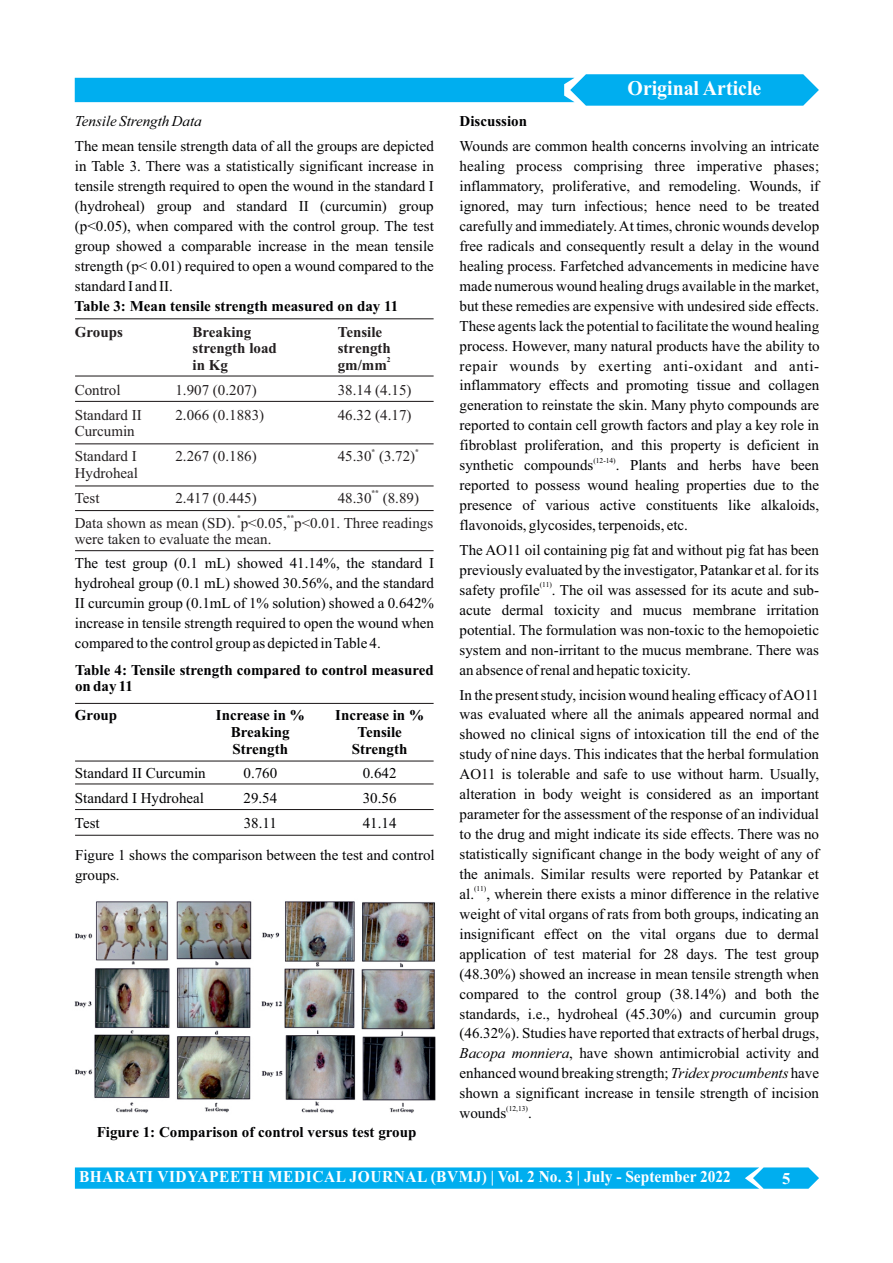
<style>
.page{position:relative;width:893px;height:1263px;background:#fff}
.page>*{position:absolute;margin:0;border:0;box-sizing:border-box;transform-origin:0 0}
.t1{font:700 21px "Times New Roman";color:#fff;scale:.94 1}
.t2{font:700 16.5px "Times New Roman";letter-spacing:.035em;color:#fff;scale:.94 1}
.t3{font:700 16.5px "Times New Roman";letter-spacing:.035em;color:#fff}
.t4{font:15px/20px "Times New Roman";color:#000002;text-align:justify}
.t5{font:15px/16.6px "Times New Roman";color:#231f20}
.t6{font:700 15px/16.6px "Times New Roman";color:#000002}
.t7{font:700 15px "Times New Roman";color:#231f20}
.t8{font:italic 15px "Times New Roman";color:#000002}
.t9{font:7.5px "Times New Roman";color:#000002}
.t10{font:700 7.5px "Times New Roman";color:#231f20}
.s1{font-style:italic}
</style>
<div class="page">
<svg style="left:75px;top:74px;width:744px;height:32px;background:#30bdf1"></svg>
<svg style="left:75px;top:1167px;width:744px;height:22px;background:#0bb1ef"></svg>
<hr style="left:75px;top:318px;width:359px;height:1px;background:#231f20">
<hr style="left:75px;top:375px;width:359px;height:2px;background:#231f20">
<hr style="left:75px;top:401px;width:359px;height:1px;background:#231f20">
<hr style="left:75px;top:443px;width:359px;height:1px;background:#231f20">
<hr style="left:75px;top:485px;width:359px;height:1px;background:#231f20">
<hr style="left:75px;top:510px;width:359px;height:1px;background:#231f20">
<hr style="left:75px;top:550px;width:359px;height:1px;background:#231f20">
<hr style="left:75px;top:703px;width:359px;height:1px;background:#231f20">
<hr style="left:75px;top:760px;width:359px;height:1px;background:#231f20">
<hr style="left:75px;top:783px;width:359px;height:1px;background:#231f20">
<hr style="left:75px;top:809px;width:359px;height:1px;background:#231f20">
<hr style="left:75px;top:835px;width:359px;height:1px;background:#231f20">
<img style="left:74px;top:901px;width:362px;height:213px">
<p class="t8" style="left:75px;top:116px;width:128px">Tensile Strength Data</p>
<p class="t4" style="left:75px;top:138px;width:360px">The mean tensile strength data of all the groups are depicted in Table 3. There was a statistically significant increase in tensile strength required to open the wound in the standard I (hydroheal) group and standard II (curcumin) group (p&lt;0.05), when compared with the control group. The test group showed a comparable increase in the mean tensile strength (p&lt; 0.01) required to open a wound compared to the standard I and II.</p>
<p class="t6" style="left:74px;top:299px;width:325px">Table 3: Mean tensile strength measured on day 11</p>
<p class="t7" style="left:75px;top:326px;width:50px">Groups</p>
<p class="t7" style="left:193px;top:326px;width:60px">Breaking</p>
<p class="t7" style="left:338px;top:326px;width:46px">Tensile</p>
<p class="t7" style="left:193px;top:343px;width:86px">strength load</p>
<p class="t7" style="left:338px;top:343px;width:55px">strength</p>
<p class="t10" style="left:387px;top:357px;width:5px">2</p>
<p class="t7" style="left:193px;top:360px;width:37px">in Kg</p>
<p class="t7" style="left:338px;top:360px;width:51px">gm/mm</p>
<p class="t5" style="left:75px;top:383px;width:47px">Control</p>
<p class="t5" style="left:175px;top:383px;width:83px">1.907 (0.207)</p>
<p class="t5" style="left:338px;top:383px;width:75px">38.14 (4.15)</p>
<p class="t5" style="left:75px;top:408px;width:69px">Standard II</p>
<p class="t5" style="left:175px;top:408px;width:90px">2.066 (0.1883)</p>
<p class="t5" style="left:338px;top:408px;width:75px">46.32 (4.17)</p>
<p class="t5" style="left:75px;top:424px;width:61px">Curcumin</p>
<p class="t10" style="left:372px;top:449px;width:5px">*</p>
<p class="t10" style="left:415px;top:449px;width:5px">*</p>
<p class="t5" style="left:75px;top:449px;width:64px">Standard I</p>
<p class="t5" style="left:175px;top:449px;width:83px">2.267 (0.186)</p>
<p class="t5" style="left:338px;top:449px;width:79px">45.30 (3.72)</p>
<p class="t5" style="left:75px;top:466px;width:65px">Hydroheal</p>
<p class="t10" style="left:372px;top:490px;width:9px">**</p>
<p class="t5" style="left:75px;top:491px;width:26px">Test</p>
<p class="t5" style="left:175px;top:491px;width:83px">2.417 (0.445)</p>
<p class="t5" style="left:338px;top:491px;width:83px">48.30 (8.89)</p>
<p class="t10" style="left:237px;top:515px;width:5px">*</p>
<p class="t10" style="left:287px;top:515px;width:9px">**</p>
<p class="t5" style="left:75px;top:516px;width:360px">Data shown as mean (SD). p&lt;0.05, p&lt;0.01. Three readings were taken to evaluate the mean.</p>
<p class="t4" style="left:75px;top:555px;width:361px">The test group (0.1 mL) showed 41.14%, the standard I hydroheal group (0.1 mL) showed 30.56%, and the standard II curcumin group (0.1mL of 1% solution) showed a 0.642% increase in tensile strength required to open the wound when compared to the control group as depicted in Table 4.</p>
<p class="t6" style="left:75px;top:663px;width:360px">Table 4: Tensile strength compared to control measured on day 11</p>
<p class="t6" style="left:75px;top:708px;width:44px">Group</p>
<p class="t6" style="left:216px;top:708px;width:90px">Increase in %</p>
<p class="t6" style="left:335px;top:708px;width:90px">Increase in %</p>
<p class="t6" style="left:231px;top:725px;width:60px">Breaking</p>
<p class="t6" style="left:357px;top:725px;width:46px">Tensile</p>
<p class="t6" style="left:233px;top:742px;width:57px">Strength</p>
<p class="t6" style="left:352px;top:742px;width:57px">Strength</p>
<p class="t4" style="left:75px;top:765px;width:132px">Standard II Curcumin</p>
<p class="t4" style="left:243px;top:765px;width:35px">0.760</p>
<p class="t4" style="left:363px;top:765px;width:35px">0.642</p>
<p class="t4" style="left:75px;top:790px;width:131px">Standard I Hydroheal</p>
<p class="t4" style="left:243px;top:790px;width:35px">29.54</p>
<p class="t4" style="left:363px;top:790px;width:35px">30.56</p>
<p class="t4" style="left:75px;top:815px;width:26px">Test</p>
<p class="t4" style="left:244px;top:815px;width:35px">38.11</p>
<p class="t4" style="left:363px;top:815px;width:35px">41.14</p>
<p class="t4" style="left:75px;top:846px;width:361px">Figure 1 shows the comparison between the test and control groups.</p>
<p class="t6" style="left:97px;top:1125px;width:321px">Figure 1: Comparison of control versus test group</p>
<h1 class="t1" style="left:628px;top:81px;width:144px">Original Article</h1>
<p class="t6" style="left:460px;top:115px;width:69px">Discussion</p>
<p class="t4" style="left:460px;top:138px;width:362px">Wounds are common health concerns involving an intricate healing process comprising three imperative phases; inflammatory, proliferative, and remodeling. Wounds, if ignored, may turn infectious; hence need to be treated carefully and immediately. At times, chronic wounds develop free radicals and consequently result a delay in the wound healing process. Farfetched advancements in medicine have made numerous wound healing drugs available in the market, but these remedies are expensive with undesired side effects.<br>These agents lack the potential to facilitate the wound healing process. However, many natural products have the ability to repair wounds by exerting anti-oxidant and anti&shy;inflammatory effects and promoting tissue and collagen generation to reinstate the skin. Many phyto compounds are reported to contain cell growth factors and play a key role in fibroblast proliferation, and this property is deficient in</p>
<p class="t9" style="left:593px;top:457px;width:24px">(12-14)</p>
<p class="t4" style="left:460px;top:457px;width:361px;text-indent:156px">. Plants and herbs have been reported to possess wound healing properties due to the presence of various active constituents like alkaloids, flavonoids, glycosides, terpenoids, etc.</p>
<p class="t4" style="left:460px;top:541px;width:361px">The AO11 oil containing pig fat and without pig fat has been previously evaluated by the investigator, Patankar et al. for its</p>
<p class="t9" style="left:540px;top:582px;width:14px">(11)</p>
<p class="t4" style="left:460px;top:457px;width:135px">synthetic compounds</p>
<p class="t4" style="left:460px;top:581px;width:361px">safety profile . The oil was assessed for its acute and sub&shy;acute dermal toxicity and mucus membrane irritation potential. The formulation was non-toxic to the hemopoietic system and non-irritant to the mucus membrane. There was an absence of renal and hepatic toxicity.</p>
<p class="t4" style="left:460px;top:686px;width:361px">In the present study, incision wound healing efficacy of AO11 was evaluated where all the animals appeared normal and showed no clinical signs of intoxication till the end of the study of nine days. This indicates that the herbal formulation AO11 is tolerable and safe to use without harm. Usually, alteration in body weight is considered as an important parameter for the assessment of the response of an individual to the drug and might indicate its side effects. There was no statistically significant change in the body weight of any of the animals. Similar results were reported by Patankar et</p>
<p class="t9" style="left:474px;top:886px;width:14px">(11)</p>
<p class="t4" style="left:459px;top:885px;width:361px">al. , wherein there exists a minor difference in the relative weight of vital organs of rats from both groups, indicating an insignificant effect on the vital organs due to dermal application of test material for 28 days. The test group (48.30%) showed an increase in mean tensile strength when compared to the control group (38.14%) and both the standards, i.e., hydroheal (45.30%) and curcumin group (46.32%). Studies have reported that extracts of herbal drugs, <span class="s1">Bacopa monniera</span>, have shown antimicrobial activity and enhanced wound breaking strength; <span class="s1">Tridex procumbents</span> have shown a significant increase in tensile strength of incision</p>
<p class="t9" style="left:506px;top:1105px;width:23px">(12,13)</p>
<p class="t4" style="left:459px;top:1105px;width:48px">wounds</p>
<p class="t4" style="left:528px;top:1105px;width:5px">.</p>
<p class="t2" style="left:79px;top:1171px;width:695px">BHARATI VIDYAPEETH MEDICAL JOURNAL (BVMJ) | Vol. 2 No. 3 | July - September 2022</p>
<p class="t3" style="left:782px;top:1172px;width:10px">5</p>
</div>
